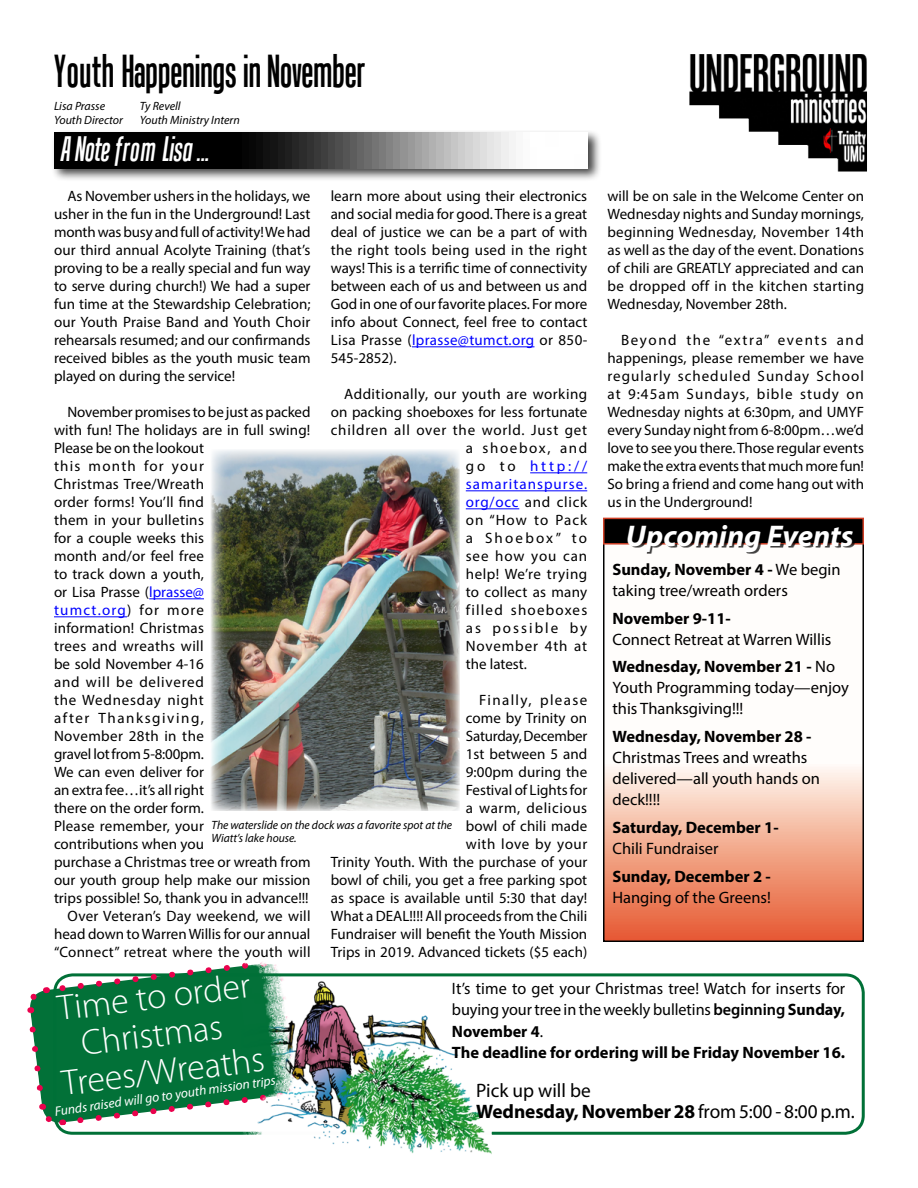
<style>
.page{position:relative;width:918px;height:1188px;background:#fff}
.page>*{position:absolute;margin:0;border:0;box-sizing:border-box;transform-origin:0 0}
.t1{font:45px "Tandelle";color:#000}
.t2{font:300 36px/37.5px "Myriad Pro";color:#fff;text-align:center}
.t3{font:italic 34.5px "Tandelle";color:#fff}
.t4{font:italic 700 30px "Myriad Pro";color:#fff}
.t5{font:19.5px/21.3px "Myriad Pro";color:#000}
.t6{font:16.5px/21px "Myriad Pro";color:#000}
.t7{font:700 16.5px "Myriad Pro";color:#000}
.t8{font:15px/18px "Myriad Pro";letter-spacing:.005em;color:#000;text-align:justify}
.t9{font:15px "Myriad Pro";letter-spacing:.03em;color:#000}
.t10{font:15px "Myriad Pro";letter-spacing:.05em;color:#000}
.t11{font:15px "Myriad Pro";letter-spacing:.07em;color:#00f}
.t12{font:15px "Myriad Pro";letter-spacing:.025em;color:#000}
.t13{font:15px "Myriad Pro";letter-spacing:.055em;color:#000}
.t14{font:15px "Myriad Pro";letter-spacing:.105em;color:#000}
.t15{font:15px "Myriad Pro";letter-spacing:.06em;color:#000}
.t16{font:15px "Myriad Pro";letter-spacing:.085em;color:#000}
.t17{font:15px "Myriad Pro";letter-spacing:.035em;color:#000}
.t18{font:15px "Myriad Pro";letter-spacing:.08em;color:#000}
.t19{font:15px "Myriad Pro";letter-spacing:.07em;color:#000}
.t20{font:15px "Myriad Pro";letter-spacing:.135em;color:#000}
.t21{font:15px "Myriad Pro";letter-spacing:.145em;color:#000}
.t22{font:italic 13.5px "Myriad Pro";color:#fff}
.t23{font:italic 12px/13.5px "Myriad Pro";color:#000}
.s1{color:#00f}
.s2{color:#000}
.s3{font-weight:700}
.s4{font-weight:600}
</style>
<div class="page">
<svg style="left:606px;top:767px;width:255px;height:172px;background:#f2a78c"></svg>
<div style="left:603px;top:518px;width:261px;height:424px;border:2px solid #000"></div>
<div style="left:51px;top:130px;width:551px;height:51px;background:#000;opacity:.75"></div>
<img style="left:54px;top:132px;width:534px;height:36px">
<img style="left:689px;top:54px;width:178px;height:118px">
<hr style="left:149px;top:598px;width:55px;height:1px;background:#00f">
<hr style="left:54px;top:616px;width:73px;height:1px;background:#00f">
<hr style="left:412px;top:346px;width:122px;height:1px;background:#00f">
<hr style="left:530px;top:472px;width:57px;height:1px;background:#00f">
<hr style="left:466px;top:490px;width:121px;height:1px;background:#00f">
<hr style="left:466px;top:508px;width:53px;height:1px;background:#00f">
<div style="left:604px;top:518px;width:259px;height:26px;background:#000"></div>
<div style="left:603px;top:518px;width:261px;height:27px;border:2px solid #d04027"></div>
<div style="left:631px;top:527px;width:225px;height:27px;background:#000;opacity:.75"></div>
<img style="left:211px;top:450px;width:248px;height:361px">
<div style="left:53px;top:973px;width:812px;height:162px;border:3px solid #007037;border-radius:18px"></div>
<img style="left:241px;top:981px;width:251px;height:173px">
<div style="left:30px;top:962px;width:267px;height:163px;background:#027138"></div>
<svg style="left:29px;top:1023px;width:34px;height:106px"></svg>
<svg style="left:74px;top:1073px;width:228px;height:54px"></svg>
<svg style="left:263px;top:962px;width:37px;height:101px"></svg>
<svg style="left:27px;top:962px;width:225px;height:51px"></svg>
<h1 class="t1" style="left:54px;top:45px;width:312px">Youth Happenings in November</h1>
<p class="t23" style="left:54px;top:99px;width:70px">Lisa Prasse<br>Youth Director</p>
<p class="t23" style="left:140px;top:99px;width:101px">Ty Revell<br>Youth Ministry Intern</p>
<h3 class="t3" style="left:60px;top:129px;width:150px">A Note from Lisa ...</h3>
<p class="t8" style="left:54px;top:187px;width:258px;text-indent:14px">As November ushers in the holidays, we usher in the fun in the Underground! Last month was busy and full of activity! We had our third annual Acolyte Training (that’s proving to be a really special and fun way to serve during church!) We had a super fun time at the Stewardship Celebration; our Youth Praise Band and Youth Choir rehearsals resumed; and our confirmands received bibles as the youth music team played on during the service!</p>
<p class="t8" style="left:68px;top:403px;width:244px">November promises to be just as packed</p>
<p class="t8" style="left:54px;top:421px;width:258px">with fun! The holidays are in full swing!</p>
<p class="t8" style="left:54px;top:439px;width:152px">Please be on the lookout</p>
<p class="t16" style="left:54px;top:457px;width:152px">this month for your</p>
<p class="t12" style="left:54px;top:475px;width:152px">Christmas Tree/Wreath</p>
<p class="t8" style="left:54px;top:493px;width:151px">order forms! You’ll find</p>
<p class="t12" style="left:54px;top:511px;width:151px">them in your bulletins</p>
<p class="t8" style="left:54px;top:529px;width:151px">for a couple weeks this</p>
<p class="t8" style="left:54px;top:547px;width:151px">month and/or feel free</p>
<p class="t8" style="left:54px;top:565px;width:152px">to track down a youth,</p>
<p class="t8" style="left:54px;top:583px;width:151px">or Lisa Prasse (<span class="s1">lprasse@</span></p>
<p class="t11" style="left:54px;top:601px;width:151px">tumct.org<span class="s2">) for more</span></p>
<p class="t8" style="left:54px;top:619px;width:151px">information! Christmas</p>
<p class="t9" style="left:54px;top:637px;width:151px">trees and wreaths will</p>
<p class="t8" style="left:54px;top:655px;width:151px">be sold November 4-16</p>
<p class="t10" style="left:54px;top:673px;width:151px">and will be delivered</p>
<p class="t10" style="left:54px;top:691px;width:151px">the Wednesday night</p>
<p class="t14" style="left:54px;top:709px;width:152px">after Thanksgiving,</p>
<p class="t9" style="left:54px;top:727px;width:151px">November 28th in the</p>
<p class="t8" style="left:54px;top:745px;width:152px">gravel lot from 5-8:00pm.</p>
<p class="t8" style="left:54px;top:763px;width:151px">We can even deliver for</p>
<p class="t8" style="left:54px;top:781px;width:151px">an extra fee…it’s all right</p>
<p class="t8" style="left:54px;top:799px;width:151px">there on the order form.</p>
<p class="t8" style="left:54px;top:817px;width:151px">Please remember, your</p>
<p class="t8" style="left:54px;top:835px;width:151px">contributions when you</p>
<p class="t8" style="left:54px;top:853px;width:258px">purchase a Christmas tree or wreath from</p>
<p class="t8" style="left:54px;top:871px;width:258px">our youth group help make our mission</p>
<p class="t8" style="left:54px;top:889px;width:256px">trips possible! So, thank you in advance!!!</p>
<p class="t8" style="left:68px;top:907px;width:245px">Over Veteran’s Day weekend, we will</p>
<p class="t8" style="left:54px;top:925px;width:258px">head down to Warren Willis for our annual</p>
<p class="t8" style="left:54px;top:943px;width:258px">“Connect” retreat where the youth will</p>
<p class="t8" style="left:331px;top:187px;width:258px">learn more about using their electronics and social media for good. There is a great deal of justice we can be a part of with the right tools being used in the right ways! This is a terrific time of connectivity between each of us and between us and God in one of our favorite places. For more info about Connect, feel free to contact Lisa Prasse (<span class="s1">lprasse@tumct.org</span> or 850- 545-2852).</p>
<p class="t9" style="left:344px;top:385px;width:244px">Additionally, our youth are working</p>
<p class="t8" style="left:331px;top:403px;width:258px">on packing shoeboxes for less fortunate</p>
<p class="t13" style="left:331px;top:421px;width:258px">children all over the world. Just get</p>
<p class="t14" style="left:466px;top:439px;width:123px">a shoebox, and</p>
<p class="t11" style="left:466px;top:457px;width:123px"><span class="s2">go to</span> http://</p>
<p class="t11" style="left:466px;top:475px;width:123px">samaritanspurse.</p>
<p class="t10" style="left:466px;top:493px;width:123px"><span class="s1">org/occ</span> and click</p>
<p class="t19" style="left:466px;top:511px;width:123px">on “How to Pack</p>
<p class="t21" style="left:466px;top:529px;width:123px">a Shoebox” to</p>
<p class="t15" style="left:466px;top:547px;width:123px">see how you can</p>
<p class="t17" style="left:466px;top:565px;width:123px">help! We’re trying</p>
<p class="t8" style="left:466px;top:583px;width:123px">to collect as many</p>
<p class="t18" style="left:466px;top:601px;width:123px">filled shoeboxes</p>
<p class="t20" style="left:466px;top:619px;width:123px">as possible by</p>
<p class="t15" style="left:466px;top:637px;width:123px">November 4th at</p>
<p class="t8" style="left:466px;top:655px;width:63px">the latest.</p>
<p class="t8" style="left:331px;top:691px;width:258px;text-align:right">Finally, please<br>come by Trinity on<br>Saturday, December<br>1st between 5 and<br>9:00pm during the<br>Festival of Lights for<br>a warm, delicious<br>bowl of chili made<br>with love by your<br>Trinity Youth. With the purchase of your bowl of chili, you get a free parking spot as space is available until 5:30 that day!<br>What a DEAL!!!! All proceeds from the Chili<br>Fundraiser will benefit the Youth Mission<br>Trips in 2019. Advanced tickets ($5 each)</p>
<p class="t23" style="left:212px;top:818px;width:242px">The waterslide on the dock was a favorite spot at the<br>Wiatt’s lake house.</p>
<p class="t8" style="left:608px;top:187px;width:258px">will be on sale in the Welcome Center on Wednesday nights and Sunday mornings, beginning Wednesday, November 14th as well as the day of the event. Donations of chili are GREATLY appreciated and can be dropped off in the kitchen starting Wednesday, November 28th.</p>
<p class="t8" style="left:608px;top:331px;width:258px;text-indent:14px">Beyond the “extra” events and happenings, please remember we have regularly scheduled Sunday School at 9:45am Sundays, bible study on Wednesday nights at 6:30pm, and UMYF every Sunday night from 6-8:00pm…we’d love to see you there. Those regular events make the extra events that much more fun!<br>So bring a friend and come hang out with us in the Underground!</p>
<h3 class="t4" style="left:626px;top:516px;width:229px">Upcoming Events</h3>
<p class="t6" style="left:612px;top:559px;width:230px"><span class="s3">Sunday, November 4 -</span> We begin taking tree/wreath orders</p>
<p class="t7" style="left:612px;top:607px;width:120px">November 9-11-</p>
<p class="t6" style="left:612px;top:625px;width:224px;line-height:27.8px">Connect Retreat at Warren Willis<br><span class="s3">Wednesday, November 21 -</span> No</p>
<p class="t6" style="left:612px;top:677px;width:238px">Youth Programming today—enjoy this Thanksgiving!!!</p>
<p class="t7" style="left:612px;top:726px;width:201px">Wednesday, November 28 -</p>
<p class="t6" style="left:612px;top:747px;width:209px">Christmas Trees and wreaths delivered—all youth hands on deck!!!!</p>
<p class="t7" style="left:612px;top:817px;width:168px">Saturday, December 1-</p>
<p class="t6" style="left:612px;top:838px;width:108px">Chili Fundraiser</p>
<p class="t7" style="left:612px;top:865px;width:160px">Sunday, December 2 -</p>
<p class="t6" style="left:612px;top:886px;width:160px">Hanging of the Greens!</p>
<h2 class="t2" style="left:51px;top:991px;width:205px;rotate:-7deg">Time to order<br>Christmas<br>Trees/Wreaths</h2>
<p class="t22" style="left:54px;top:1103px;width:227px;rotate:-8deg">Funds raised will go to youth mission trips.</p>
<p class="t6" style="left:452px;top:978px;width:395px">It’s time to get your Christmas tree! Watch for inserts for buying your tree in the weekly bulletins <span class="s4">beginning</span> <span class="s3">Sunday, November 4</span>.<br><span class="s3">The deadline for ordering will be Friday November 16.</span></p>
<h3 class="t5" style="left:476px;top:1079px;width:380px">Pick up will be<br><span class="s3">Wednesday, November 28</span> from 5:00 - 8:00 p.m.</h3>
</div>
